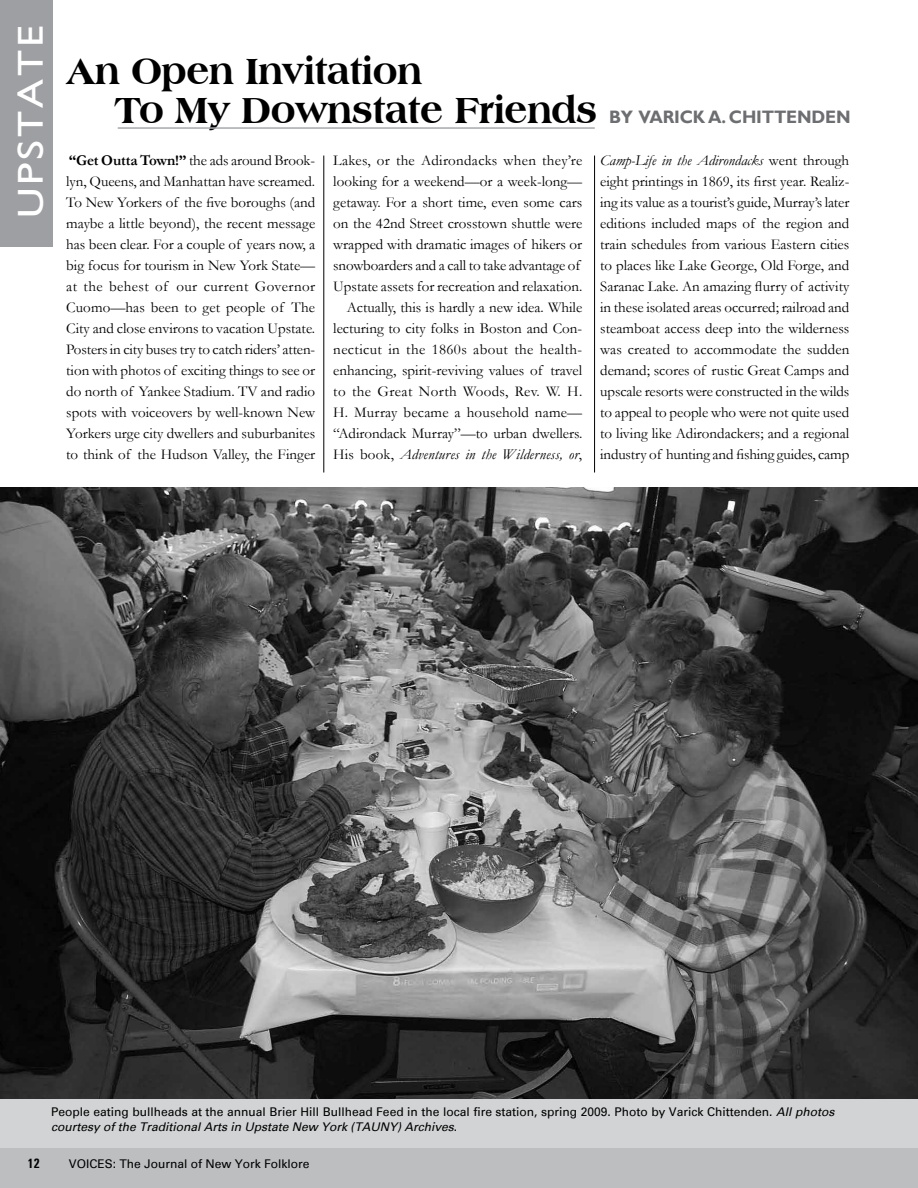
<style>
.page{position:relative;width:918px;height:1188px;background:#fff}
.page>*{position:absolute;margin:0;border:0;box-sizing:border-box;transform-origin:0 0}
.t1{font:800 39px/39px "Americana BT";letter-spacing:-.01em;color:#000;scale:.96 1}
.t2{font:36px "Gill Sans";letter-spacing:.07em;color:#fff;scale:1.2 1}
.t3{font:15px/21px "Garamond";color:#000;text-align:justify}
.t4{font:700 13.5px "Univers Condensed";color:#000}
.t5{font:12px/14.4px "Univers";color:#000}
.s1{font-family:"Gill Sans";font-weight:700;font-size:18px;color:#6d6e71}
.s2{font-style:italic}
.s3{font-weight:700}
</style>
<div class="page">
<div style="left:0;top:1148px;width:918px;height:40px;background:#bcbec0"></div>
<div style="left:0;top:1086px;width:918px;height:62px;background:#d1d3d4"></div>
<hr style="left:594px;top:156px;width:1px;height:317px;background:#000">
<hr style="left:324px;top:156px;width:1px;height:317px;background:#000">
<hr style="left:118px;top:127px;width:477px;height:2px;background:#a7a9ac">
<div style="left:0;top:0;width:53px;height:246px;background:#9d9fa2"></div>
<img style="left:0;top:488px;width:918px;height:611px">
<h2 class="t2" style="left:10px;top:218px;width:162px;rotate:-90deg">UPSTATE</h2>
<h1 class="t1" style="left:115px;top:51px;width:768px;text-indent:-48px">An Open Invitation<br>To My Downstate Friends <span class="s1">BY VARICK A. CHITTENDEN</span></h1>
<p class="t3" style="left:600px;top:150px;width:251px"><span class="s2">Camp-Life in the Adirondacks</span> went through eight printings in 1869, its first year. Realiz&shy;ing its value as a tourist’s guide, Murray’s later editions included maps of the region and train schedules from various Eastern cities to places like Lake George, Old Forge, and Saranac Lake. An amazing flurry of activity in these isolated areas occurred; railroad and steamboat access deep into the wilderness was created to accommodate the sudden demand; scores of rustic Great Camps and upscale resorts were constructed in the wilds to appeal to people who were not quite used to living like Adirondackers; and a regional industry of hunting and fishing guides, camp</p>
<p class="t3" style="left:66px;top:150px;width:251px"><span class="s3">“Get Outta Town!”</span> the ads around Brook&shy;lyn, Queens, and Manhattan have screamed.<br>To New Yorkers of the five boroughs (and maybe a little beyond), the recent message has been clear. For a couple of years now, a big focus for tourism in New York State— at the behest of our current Governor Cuomo—has been to get people of The City and close environs to vacation Upstate.<br>Posters in city buses try to catch riders’ atten&shy;tion with photos of exciting things to see or do north of Yankee Stadium. TV and radio spots with voiceovers by well-known New Yorkers urge city dwellers and suburbanites to think of the Hudson Valley, the Finger</p>
<p class="t3" style="left:333px;top:150px;width:251px;text-align:right">Lakes, or the Adirondacks when they’re looking for a weekend—or a week-long— getaway. For a short time, even some cars on the 42nd Street crosstown shuttle were wrapped with dramatic images of hikers or snowboarders and a call to take advantage of Upstate assets for recreation and relaxation.<br>Actually, this is hardly a new idea. While lecturing to city folks in Boston and Con&shy;necticut in the 1860s about the health&shy;enhancing, spirit-reviving values of travel to the Great North Woods, Rev. W. H.<br>H. Murray became a household name— “Adirondack Murray”—to urban dwellers.<br>His book, <span class="s2">Adventures in the Wilderness, or</span>,</p>
<p class="t5" style="left:51px;top:1105px;width:785px">People eating bullheads at the annual Brier Hill Bullhead Feed in the local fire station, spring 2009. Photo by Varick Chittenden. <span class="s2">All photos courtesy of the Traditional Arts in Upstate New York (TAUNY) Archives</span>.</p>
<p class="t4" style="left:27px;top:1155px;width:14px">12</p>
<p class="t5" style="left:69px;top:1156px;width:242px">VOICES: The Journal of New York Folklore</p>
</div>
